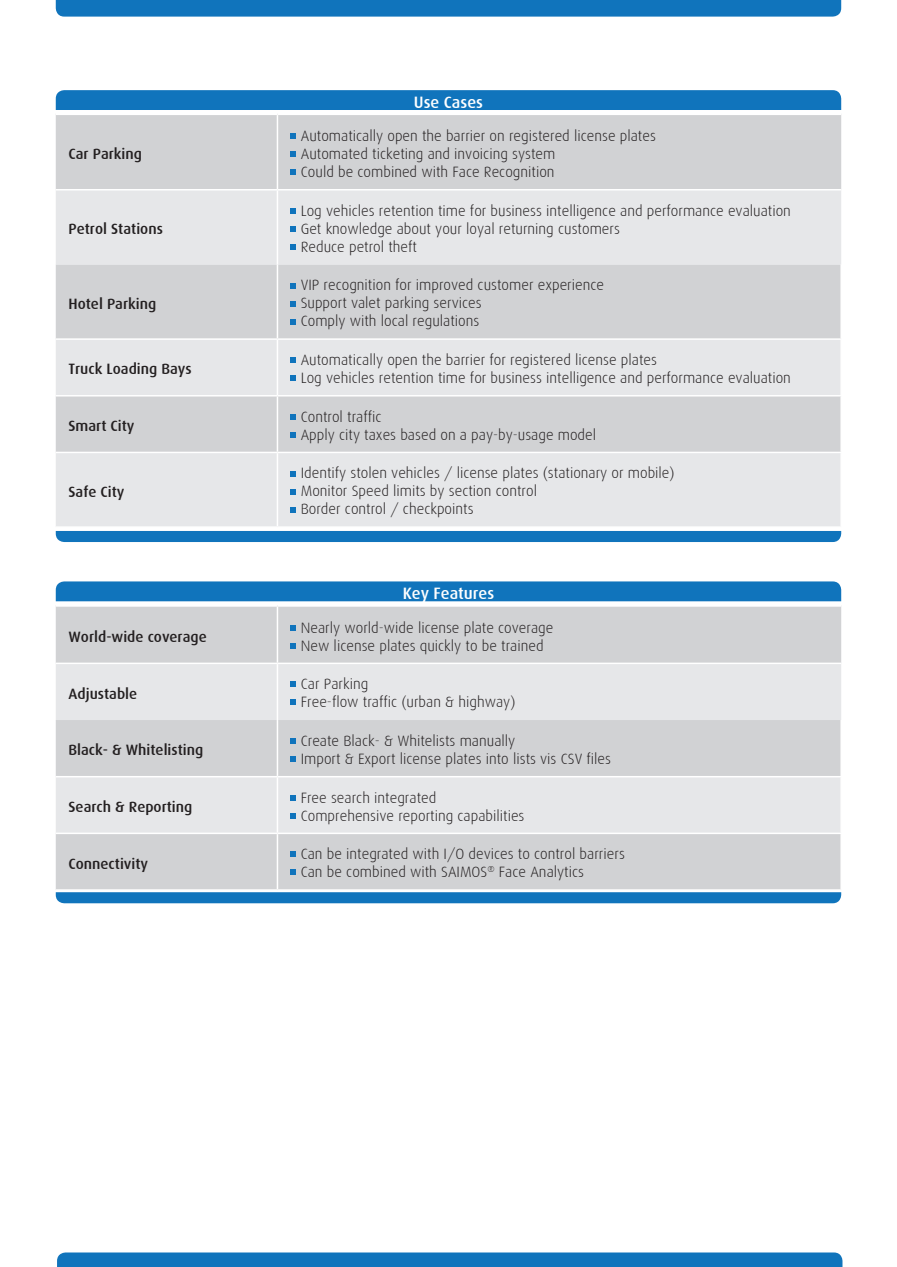
<style>
.page{position:relative;width:897px;height:1267px;background:#fff}
.page>*{position:absolute;margin:0;border:0;box-sizing:border-box;transform-origin:0 0}
.t1{font:500 16.5px "Dax";color:#fff}
.t2{font:300 15px/18px "Dax";color:#231f20}
.t3{font:500 15px "Dax";color:#231f20}
</style>
<div class="page">
<div style="left:56px;top:531px;width:785px;height:11px;background:#1074bc"></div>
<svg style="left:56px;top:892px;width:785px;height:11px;background:#1577bd"></svg>
<div style="left:56px;top:0;width:785px;height:17px;background:#1074bc"></div>
<div style="left:56px;top:90px;width:785px;height:20px;background:#1074bc"></div>
<div style="left:56px;top:581px;width:785px;height:20px;background:#1074bc"></div>
<svg style="left:57px;top:1252px;width:785px;height:14px;background:#1979be"></svg>
<div style="left:56px;top:115px;width:785px;height:74px;background:#d1d2d4"></div>
<svg style="left:56px;top:190px;width:785px;height:336px;background:#dddee1"></svg>
<hr style="left:277px;top:115px;width:1px;height:74px;background:#fff">
<hr style="left:277px;top:190px;width:1px;height:74px;background:#fff">
<hr style="left:277px;top:264px;width:1px;height:74px;background:#fff">
<hr style="left:277px;top:340px;width:1px;height:55px;background:#fff">
<hr style="left:277px;top:396px;width:1px;height:55px;background:#fff">
<hr style="left:277px;top:453px;width:1px;height:73px;background:#fff">
<hr style="left:840px;top:264px;width:1px;height:74px;background:#fff">
<hr style="left:840px;top:340px;width:1px;height:55px;background:#fff">
<hr style="left:840px;top:396px;width:1px;height:55px;background:#fff">
<hr style="left:840px;top:453px;width:1px;height:73px;background:#fff">
<hr style="left:56px;top:338px;width:221px;height:2px;background:#fff">
<hr style="left:56px;top:395px;width:221px;height:1px;background:#fff">
<hr style="left:56px;top:451px;width:221px;height:2px;background:#fff">
<hr style="left:277px;top:338px;width:564px;height:2px;background:#fff">
<hr style="left:277px;top:395px;width:564px;height:1px;background:#fff">
<hr style="left:277px;top:451px;width:564px;height:2px;background:#fff">
<svg style="left:290px;top:134px;width:5px;height:5px"></svg>
<svg style="left:290px;top:152px;width:5px;height:5px"></svg>
<svg style="left:290px;top:170px;width:5px;height:5px"></svg>
<svg style="left:290px;top:208px;width:5px;height:5px"></svg>
<svg style="left:290px;top:226px;width:5px;height:5px"></svg>
<svg style="left:290px;top:244px;width:5px;height:5px"></svg>
<svg style="left:290px;top:283px;width:5px;height:5px"></svg>
<svg style="left:290px;top:301px;width:5px;height:5px"></svg>
<svg style="left:290px;top:319px;width:5px;height:5px"></svg>
<svg style="left:290px;top:357px;width:5px;height:6px"></svg>
<svg style="left:290px;top:375px;width:5px;height:6px"></svg>
<svg style="left:290px;top:414px;width:5px;height:5px"></svg>
<svg style="left:290px;top:432px;width:5px;height:5px"></svg>
<svg style="left:290px;top:471px;width:5px;height:5px"></svg>
<svg style="left:290px;top:489px;width:5px;height:5px"></svg>
<svg style="left:290px;top:507px;width:5px;height:5px"></svg>
<div style="left:56px;top:606px;width:785px;height:283px;background:#d1d2d4"></div>
<svg style="left:56px;top:664px;width:785px;height:168px;background:#dfe0e2"></svg>
<hr style="left:277px;top:606px;width:1px;height:56px;background:#fff">
<hr style="left:56px;top:662px;width:221px;height:2px;background:#fff">
<hr style="left:277px;top:662px;width:564px;height:2px;background:#fff">
<hr style="left:277px;top:664px;width:1px;height:56px;background:#fff">
<hr style="left:277px;top:720px;width:1px;height:56px;background:#fff">
<hr style="left:277px;top:777px;width:1px;height:55px;background:#fff">
<hr style="left:277px;top:834px;width:1px;height:55px;background:#fff">
<hr style="left:840px;top:720px;width:1px;height:56px;background:#fff">
<hr style="left:840px;top:777px;width:1px;height:55px;background:#fff">
<hr style="left:840px;top:834px;width:1px;height:55px;background:#fff">
<hr style="left:56px;top:776px;width:221px;height:1px;background:#fff">
<hr style="left:56px;top:832px;width:221px;height:2px;background:#fff">
<hr style="left:277px;top:776px;width:564px;height:1px;background:#fff">
<hr style="left:277px;top:832px;width:564px;height:2px;background:#fff">
<svg style="left:290px;top:625px;width:5px;height:5px"></svg>
<svg style="left:290px;top:643px;width:5px;height:5px"></svg>
<svg style="left:290px;top:682px;width:5px;height:5px"></svg>
<svg style="left:290px;top:700px;width:5px;height:5px"></svg>
<svg style="left:290px;top:738px;width:5px;height:5px"></svg>
<svg style="left:290px;top:756px;width:5px;height:5px"></svg>
<svg style="left:290px;top:795px;width:5px;height:5px"></svg>
<svg style="left:290px;top:813px;width:5px;height:5px"></svg>
<svg style="left:290px;top:851px;width:5px;height:6px"></svg>
<svg style="left:290px;top:869px;width:5px;height:6px"></svg>
<p class="t3" style="left:68px;top:146px;width:75px">Car Parking</p>
<p class="t3" style="left:68px;top:220px;width:96px">Petrol Stations</p>
<p class="t3" style="left:68px;top:295px;width:89px">Hotel Parking</p>
<p class="t1" style="left:414px;top:93px;width:71px">Use Cases</p>
<p class="t2" style="left:301px;top:127px;width:356px">Automatically open the barrier on registered license plates<br>Automated ticketing and invoicing system<br>Could be combined with Face Recognition</p>
<p class="t2" style="left:301px;top:202px;width:491px">Log vehicles retention time for business intelligence and performance evaluation<br>Get knowledge about your loyal returning customers<br>Reduce petrol theft</p>
<p class="t2" style="left:301px;top:276px;width:305px">VIP recognition for improved customer experience<br>Support valet parking services<br>Comply with local regulations</p>
<p class="t3" style="left:68px;top:361px;width:125px">Truck Loading Bays</p>
<p class="t2" style="left:301px;top:351px;width:491px">Automatically open the barrier for registered license plates<br>Log vehicles retention time for business intelligence and performance evaluation</p>
<p class="t3" style="left:68px;top:417px;width:67px">Smart City</p>
<p class="t2" style="left:301px;top:407px;width:297px">Control traffic<br>Apply city taxes based on a pay-by-usage model</p>
<p class="t3" style="left:68px;top:483px;width:57px">Safe City</p>
<p class="t2" style="left:301px;top:464px;width:375px">Identify stolen vehicles / license plates (stationary or mobile)<br>Monitor Speed limits by section control<br>Border control / checkpoints</p>
<p class="t1" style="left:402px;top:584px;width:93px">Key Features</p>
<p class="t3" style="left:68px;top:628px;width:140px">World-wide coverage</p>
<p class="t2" style="left:301px;top:618px;width:254px">Nearly world-wide license plate coverage<br>New license plates quickly to be trained</p>
<p class="t3" style="left:68px;top:685px;width:70px">Adjustable</p>
<p class="t2" style="left:301px;top:675px;width:216px">Car Parking<br>Free-flow traffic (urban &amp; highway)</p>
<p class="t3" style="left:68px;top:741px;width:136px">Black- &amp; Whitelisting</p>
<p class="t2" style="left:301px;top:732px;width:312px">Create Black- &amp; Whitelists manually<br>Import &amp; Export license plates into lists vis CSV files</p>
<p class="t3" style="left:68px;top:798px;width:125px">Search &amp; Reporting</p>
<p class="t2" style="left:301px;top:788px;width:225px">Free search integrated<br>Comprehensive reporting capabilities</p>
<p class="t3" style="left:68px;top:855px;width:81px">Connectivity</p>
<p class="t2" style="left:301px;top:845px;width:325px">Can be integrated with I/O devices to control barriers<br>Can be combined with SAIMOS<sup>®</sup> Face Analytics</p>
</div>
